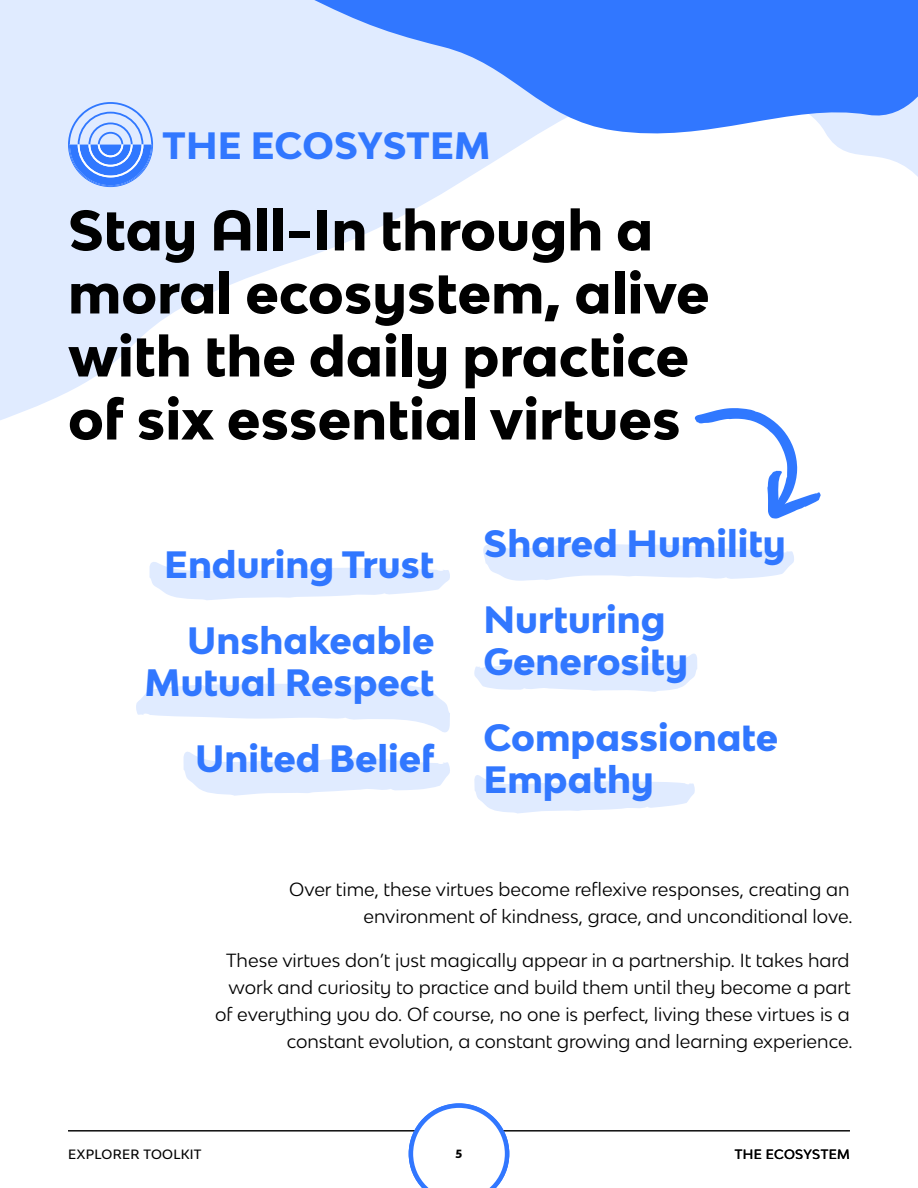
<style>
.page{position:relative;width:918px;height:1188px;background:#fff}
.page>*{position:absolute;margin:0;border:0;box-sizing:border-box;transform-origin:0 0}
.t1{font:800 54px/63px "Bw Modelica SS01";color:#000}
.t2{font:800 36px/76.1px "Bw Modelica SS01";color:#3177ff;text-align:right}
.t3{font:18px/27px "Bw Modelica SS01";color:#000;text-align:right}
.t4{font:500 12.75px "Bw Modelica SS01";letter-spacing:.02em;color:#000}
.t5{font:800 11.25px "Bw Modelica SS01";color:#000}
</style>
<div class="page">
<svg style="left:483px;top:543px;width:311px;height:38px"></svg>
<svg style="left:474px;top:653px;width:223px;height:39px"></svg>
<svg style="left:474px;top:775px;width:221px;height:38px"></svg>
<svg style="left:183px;top:752px;width:267px;height:44px"></svg>
<svg style="left:136px;top:683px;width:314px;height:50px"></svg>
<svg style="left:149px;top:562px;width:301px;height:38px"></svg>
<svg style="left:0;top:0;width:918px;height:420px"></svg>
<svg style="left:68px;top:102px;width:85px;height:85px;background:#99bcff"></svg>
<svg style="left:275px;top:0;width:643px;height:145px;background:#79a6ff"></svg>
<svg style="left:693px;top:408px;width:128px;height:111px"></svg>
<hr style="left:68px;top:1130px;width:782px;height:1px;background:#000">
<svg style="left:409px;top:1103px;width:100px;height:85px"></svg>
<h2 class="t2" style="left:163px;top:106px;width:329px">THE ECOSYSTEM</h2>
<h1 class="t1" style="left:68px;top:198px;width:643px">Stay All-In through a moral ecosystem, alive with the daily practice of six essential virtues</h1>
<h2 class="t2" style="left:164px;top:526px;width:272px">Enduring Trust<br>Unshakeable</h2>
<h2 class="t2" style="left:145px;top:644px;width:292px">Mutual Respect<br>United Belief</h2>
<h2 class="t2" style="left:483px;top:505px;width:304px;text-align:left">Shared Humility<br>Nurturing</h2>
<h2 class="t2" style="left:483px;top:623px;width:296px;text-align:left">Generosity<br>Compassionate</h2>
<h2 class="t2" style="left:483px;top:741px;width:172px">Empathy</h2>
<p class="t3" style="left:289px;top:876px;width:565px">Over time, these virtues become reflexive responses, creating an environment of kindness, grace, and unconditional love.</p>
<p class="t3" style="left:215px;top:947px;width:639px">These virtues don’t just magically appear in a partnership. It takes hard work and curiosity to practice and build them until they become a part of everything you do. Of course, no one is perfect, living these virtues is a constant evolution, a constant growing and learning experience.</p>
<p class="t4" style="left:68px;top:1146px;width:135px">EXPLORER TOOLKIT</p>
<p class="t5" style="left:456px;top:1147px;width:8px">25</p>
<p class="t4" style="left:735px;top:1146px;width:116px">THE ECOSYSTEM</p>
</div>
